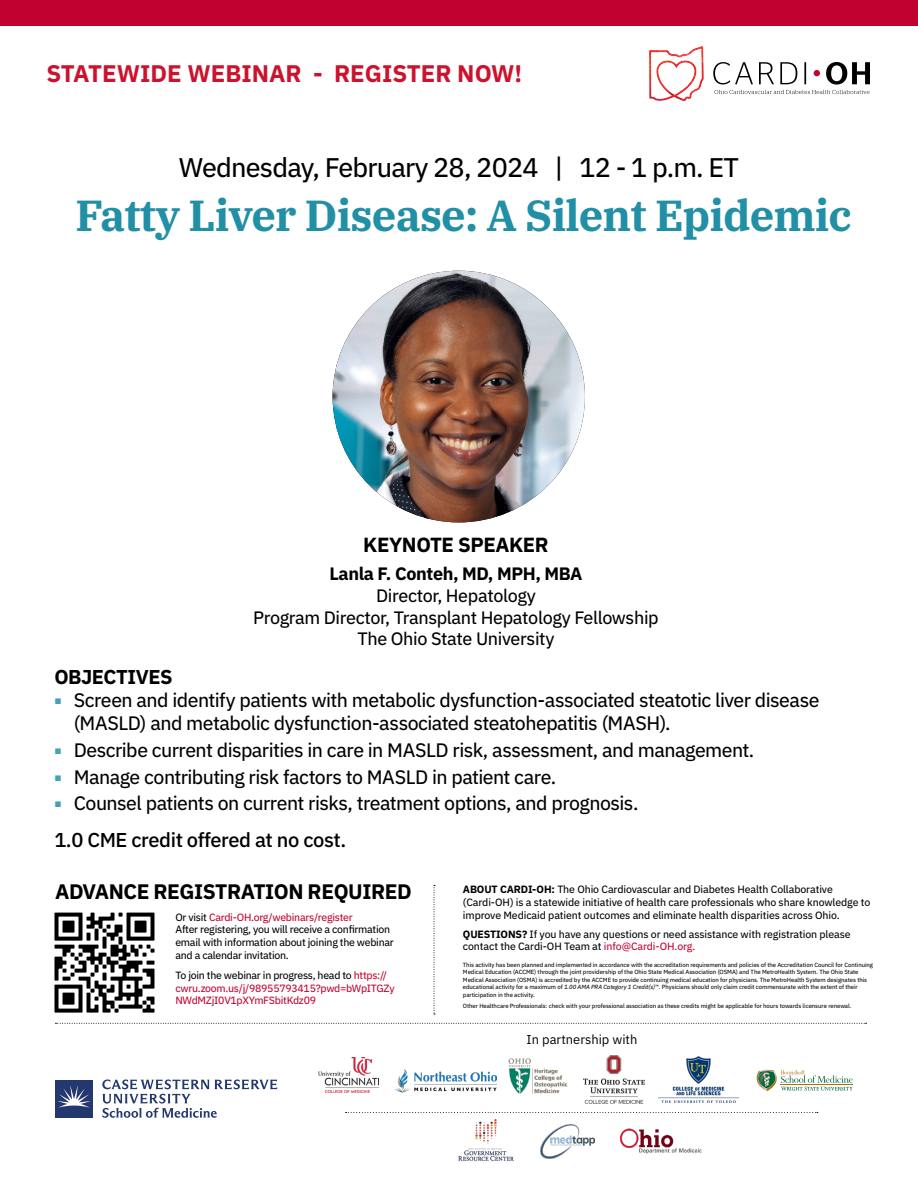
<style>
.page{position:relative;width:918px;height:1188px;background:#fff}
.page>*{position:absolute;margin:0;border:0;box-sizing:border-box;transform-origin:0 0}
.t1{font:700 43.5px "IBM Plex Serif";letter-spacing:-.02em;color:#218fa6}
.t2{font:27px "IBM Plex Sans Text";letter-spacing:-.03em;color:#000}
.t3{font:700 24px "IBM Plex Sans";color:#cd122d}
.t4{font:700 21px "IBM Plex Sans";letter-spacing:-.02em;color:#000}
.t5{font:700 20.55px "IBM Plex Sans";letter-spacing:-.02em;color:#000}
.t6{font:500 20.1px "IBM Plex Sans";letter-spacing:-.02em;color:#000}
.t7{font:700 20.1px "IBM Plex Sans";letter-spacing:-.02em;color:#000}
.t8{font:19.5px/23.4px "IBM Plex Sans Text";letter-spacing:-.03em;color:#000}
.t9{font:18px/21.6px "IBM Plex Sans Text";letter-spacing:-.02em;color:#000;text-align:center}
.t10{font:700 18px "IBM Plex Sans";letter-spacing:-.02em;color:#000}
.t11{font:12.9px "IBM Plex Sans";color:#000}
.t12{font:10.5px/12.6px "IBM Plex Sans Text";letter-spacing:-.01em;color:#000}
.t13{font:10.5px/12.6px "IBM Plex Sans Text";letter-spacing:-.025em;color:#c20330}
.t14{font:6px/7.5px "IBM Plex Sans Text";letter-spacing:-.01em;color:#000}
.s1{color:#c20330}
.s2{color:#000}
.s3{font-family:"IBM Plex Sans";font-weight:700}
.s4{font-style:italic}
</style>
<div class="page">
<div style="left:0;top:0;width:918px;height:26px;background:#c10230"></div>
<img style="left:54px;top:912px;width:112px;height:111px">
<img style="left:649px;top:47px;width:55px;height:55px">
<svg style="left:713px;top:62px;width:157px;height:32px"></svg>
<img style="left:333px;top:271px;width:252px;height:251px;border-radius:126px">
<svg style="left:55px;top:1023px;width:812px;height:1px"></svg>
<svg style="left:434px;top:885px;width:1px;height:130px"></svg>
<img style="left:508px;top:1058px;width:60px;height:36px">
<img style="left:395px;top:1070px;width:102px;height:23px">
<img style="left:318px;top:1058px;width:60px;height:34px">
<img style="left:584px;top:1056px;width:60px;height:48px">
<img style="left:659px;top:1056px;width:80px;height:47px">
<svg style="left:756px;top:1070px;width:97px;height:21px"></svg>
<svg style="left:346px;top:1112px;width:472px;height:1px"></svg>
<div style="left:55px;top:1080px;width:38px;height:38px;background:#243870"></div>
<svg style="left:58px;top:1085px;width:33px;height:22px"></svg>
<svg style="left:102px;top:1079px;width:175px;height:39px"></svg>
<img style="left:620px;top:1128px;width:82px;height:26px">
<img style="left:540px;top:1124px;width:55px;height:34px">
<img style="left:459px;top:1120px;width:55px;height:41px">
<h3 class="t3" style="left:46px;top:54px;width:477px">STATEWIDE WEBINAR - REGISTER NOW!</h3>
<h2 class="t2" style="left:179px;top:147px;width:562px">Wednesday, February 28, 2024 | 12 - 1 p.m. ET</h2>
<h1 class="t1" style="left:75px;top:180px;width:778px">Fatty Liver Disease: A Silent Epidemic</h1>
<h3 class="t5" style="left:363px;top:528px;width:187px">KEYNOTE SPEAKER</h3>
<h3 class="t10" style="left:329px;top:560px;width:255px">Lanla F. Conteh, MD, MPH, MBA</h3>
<h3 class="t9" style="left:253px;top:583px;width:407px">Director, Hepatology<br>Program Director, Transplant Hepatology Fellowship<br>The Ohio State University</h3>
<h3 class="t7" style="left:54px;top:661px;width:120px">OBJECTIVES</h3>
<h3 class="t8" style="left:74px;top:687px;width:747px;text-indent:-19px"><sup>■</sup> Screen and identify patients with metabolic dysfunction-associated steatotic liver disease (MASLD) and metabolic dysfunction-associated steatohepatitis (MASH).</h3>
<h3 class="t8" style="left:54px;top:737px;width:702px"><sup>■</sup> Describe current disparities in care in MASLD risk, assessment, and management.</h3>
<h3 class="t8" style="left:54px;top:763px;width:504px"><sup>■</sup> Manage contributing risk factors to MASLD in patient care.</h3>
<h3 class="t8" style="left:54px;top:790px;width:586px"><sup>■</sup> Counsel patients on current risks, treatment options, and prognosis.</h3>
<h3 class="t6" style="left:54px;top:824px;width:293px">1.0 CME credit offered at no cost.</h3>
<h3 class="t4" style="left:55px;top:875px;width:358px">ADVANCE REGISTRATION REQUIRED</h3>
<h3 class="t12" style="left:175px;top:910px;width:220px">Or visit <span class="s1">Cardi-OH.org/webinars/register<br></span>After registering, you will receive a confirmation email with information about joining the webinar and a calendar invitation.</h3>
<h3 class="t13" style="left:175px;top:968px;width:221px"><span class="s2">To join the webinar in progress, head to</span> https:// cwru.zoom.us/j/98955793415?pwd=bWpITGZy<br>NWdMZjI0V1pXYmFSbitKdz09</h3>
<p class="t12" style="left:463px;top:882px;width:409px"><span class="s3">ABOUT CARDI-OH:</span> The Ohio Cardiovascular and Diabetes Health Collaborative (Cardi-OH) is a statewide initiative of health care professionals who share knowledge to improve Medicaid patient outcomes and eliminate health disparities across Ohio.</p>
<h3 class="t12" style="left:463px;top:927px;width:389px"><span class="s3">QUESTIONS?</span> If you have any questions or need assistance with registration please contact the Cardi-OH Team at <span class="s1">info@Cardi-OH.org.</span></h3>
<p class="t14" style="left:463px;top:960px;width:412px">This activity has been planned and implemented in accordance with the accreditation requirements and policies of the Accreditation Council for Continuing Medical Education (ACCME) through the joint providership of the Ohio State Medical Association (OSMA) and The MetroHealth System. The Ohio State Medical Association (OSMA) is accredited by the ACCME to provide continuing medical education for physicians. The MetroHealth System designates this educational activity for a maximum of <span class="s4">1.00 AMA PRA Category 1 Credit(s)</span>™. Physicians should only claim credit commensurate with the extent of their participation in the activity.</p>
<p class="t14" style="left:463px;top:1002px;width:390px">Other Healthcare Professionals: check with your professional association as these credits might be applicable for hours towards licensure renewal.</p>
<h3 class="t11" style="left:527px;top:1029px;width:112px">In partnership with</h3>
</div>
